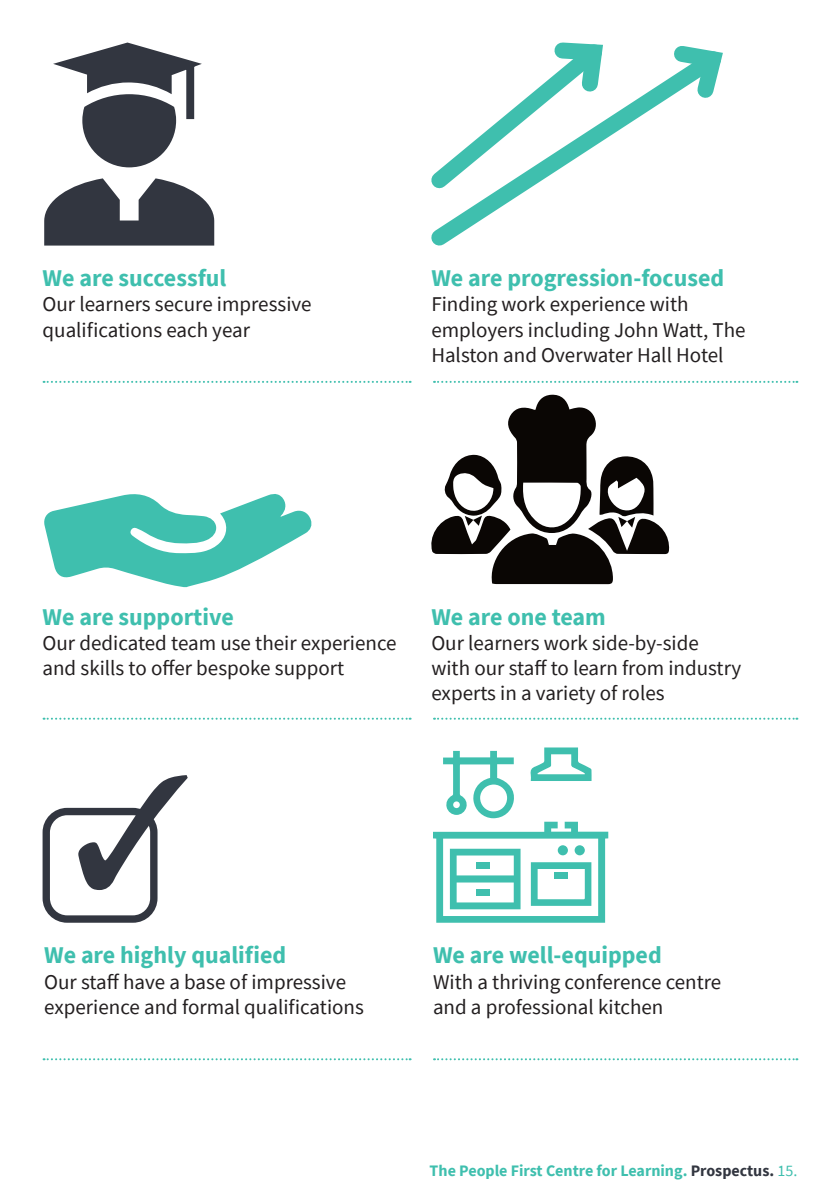
<style>
.page{position:relative;width:840px;height:1191px;background:#fff}
.page>*{position:absolute;margin:0;border:0;box-sizing:border-box;transform-origin:0 0}
.Crosshead{font:700 24px "Source Sans Pro";color:#3fbfae}
.Bodycopy_10_5pt{font:21px/25.2px "Source Sans Pro";color:#231f20}
.t1{font:700 16px "Source Sans Pro";color:#3fbfae}
.s1{color:#323640}
.s2{font-weight:400}
</style>
<div class="page">
<svg style="left:44px;top:43px;width:170px;height:202px"></svg>
<svg style="left:44px;top:494px;width:268px;height:93px"></svg>
<svg style="left:431px;top:82px;width:232px;height:164px"></svg>
<svg style="left:663px;top:46px;width:60px;height:56px"></svg>
<svg style="left:431px;top:42px;width:185px;height:161px"></svg>
<div style="left:43px;top:808px;width:114px;height:114px;border:7px solid #323640;border-radius:21px"></div>
<svg style="left:431px;top:394px;width:238px;height:190px"></svg>
<svg style="left:78px;top:775px;width:110px;height:115px"></svg>
<svg style="left:433px;top:747px;width:175px;height:175px"></svg>
<div style="left:574px;top:845px;width:10px;height:10px;background:#3fbfae;border-radius:50%"></div>
<div style="left:557px;top:845px;width:10px;height:10px;background:#3fbfae;border-radius:50%"></div>
<div style="left:476px;top:862px;width:14px;height:6px;background:#3fbfae"></div>
<div style="left:476px;top:889px;width:14px;height:6px;background:#3fbfae"></div>
<div style="left:554px;top:872px;width:13px;height:7px;background:#3fbfae"></div>
<svg style="left:44px;top:381px;width:366px;height:2px"></svg>
<svg style="left:44px;top:717px;width:366px;height:2px"></svg>
<svg style="left:44px;top:1058px;width:366px;height:2px"></svg>
<svg style="left:434px;top:381px;width:363px;height:2px"></svg>
<svg style="left:434px;top:717px;width:363px;height:2px"></svg>
<svg style="left:434px;top:1058px;width:363px;height:2px"></svg>
<p class="Crosshead" style="left:43px;top:262px;width:185px">We are successful</p>
<p class="Bodycopy_10_5pt" style="left:43px;top:292px;width:270px">Our learners secure impressive qualifications each year</p>
<p class="Crosshead" style="left:431px;top:262px;width:294px">We are progression-focused</p>
<p class="Bodycopy_10_5pt" style="left:431px;top:292px;width:316px">Finding work experience with employers including John Watt, The<br>Halston and Overwater Hall Hotel</p>
<p class="Crosshead" style="left:43px;top:600px;width:193px">We are supportive</p>
<p class="Bodycopy_10_5pt" style="left:43px;top:630px;width:355px">Our dedicated team use their experience and skills to offer bespoke support</p>
<p class="Crosshead" style="left:431px;top:600px;width:176px">We are one team</p>
<p class="Bodycopy_10_5pt" style="left:431px;top:630px;width:311px">Our learners work side-by-side with our staff to learn from industry experts in a variety of roles</p>
<p class="Crosshead" style="left:44px;top:939px;width:243px">We are highly qualified</p>
<p class="Bodycopy_10_5pt" style="left:44px;top:969px;width:321px">Our staff have a base of impressive experience and formal qualifications</p>
<p class="Crosshead" style="left:433px;top:939px;width:230px">We are well-equipped</p>
<p class="Bodycopy_10_5pt" style="left:433px;top:969px;width:290px">With a thriving conference centre and a professional kitchen</p>
<p class="t1" style="left:429px;top:1159px;width:369px">The People First Centre for Learning. <span class="s1">Prospectus.</span> <span class="s2">15.</span></p>
</div>
